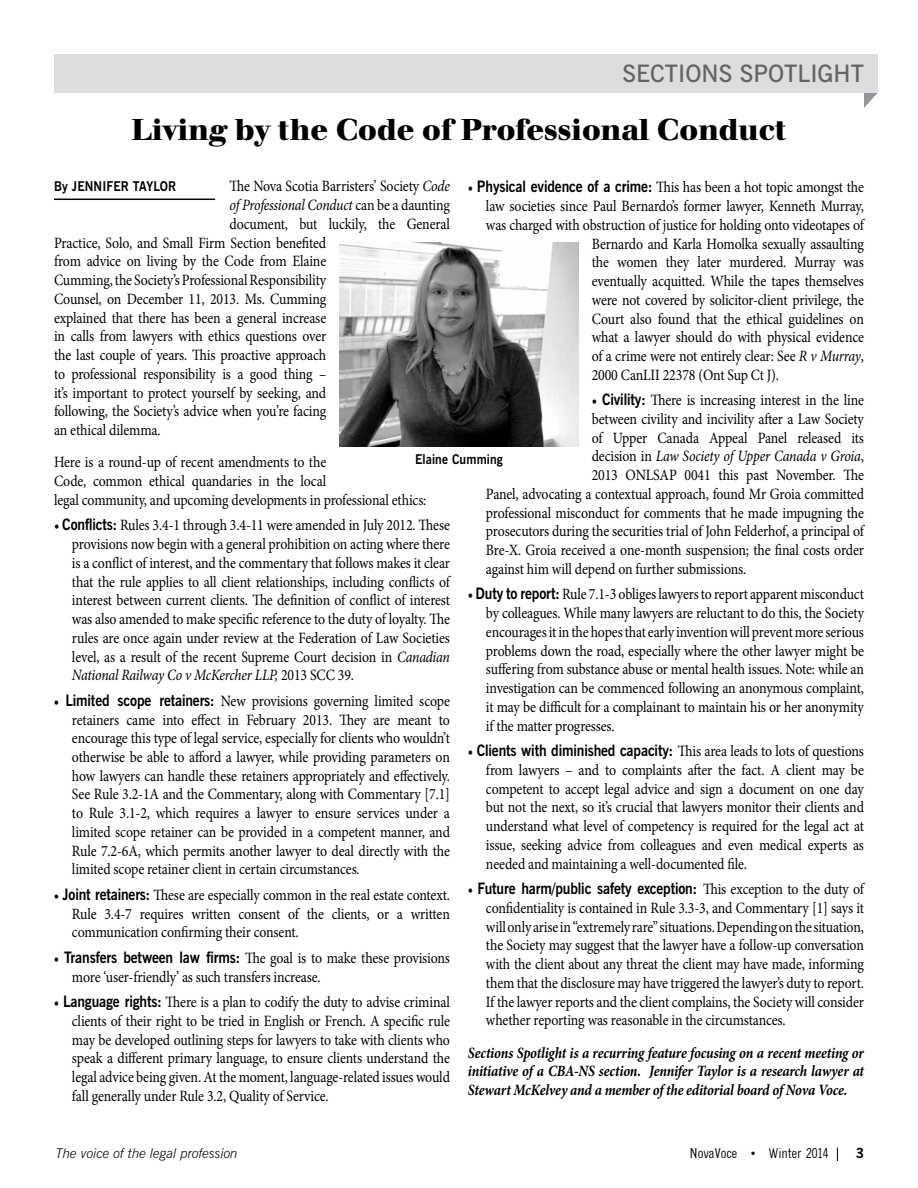
<style>
.page{position:relative;width:918px;height:1188px;background:#fff}
.page>*{position:absolute;margin:0;border:0;box-sizing:border-box;transform-origin:0 0}
.t1{font:700 31.5px "Walbaum Buc T";color:#000}
.t2{font:600 24px "News Gothic BT";color:#636466}
.t3{font:15.75px/18.8px "Minion Pro";letter-spacing:-.01em;color:#000;text-align:justify;scale:.88 1}
.t4{font:italic 700 15.75px/18.8px "Minion Pro";letter-spacing:-.015em;color:#000;text-align:justify;scale:.88 1}
.t5{font:italic 15.75px "Minion Pro";letter-spacing:-.015em;color:#000;scale:.88 1}
.t6{font:700 15.75px "News Gothic BT";letter-spacing:-.01em;color:#000;scale:.88 1}
.t7{font:700 13.5px "News Gothic BT";letter-spacing:.01em;color:#000;scale:.9 1}
.t8{font:italic 300 13.5px "News Gothic BT";color:#000}
.t9{font:condensed 13.5px "M News Gothic";color:#000}
.t10{font:700 13.5px "M News Gothic";color:#000}
.s1{font-style:italic}
.s2{font-style:normal}
.s3{font-family:"News Gothic BT";font-weight:700}
.s4{font-family:"Minion Pro";font-weight:400}
</style>
<div class="page">
<svg style="left:837px;top:1148px;width:1px;height:13px"></svg>
<svg style="left:864px;top:93px;width:13px;height:15px"></svg>
<div style="left:54px;top:54px;width:824px;height:39px;background:#dcddde"></div>
<hr style="left:54px;top:199px;width:161px;height:1px;background:#000">
<img style="left:340px;top:242px;width:238px;height:204px">
<h2 class="t2" style="left:623px;top:58px;width:243px">SECTIONS SPOTLIGHT</h2>
<h1 class="t1" style="left:132px;top:111px;width:656px">Living by the Code of Professional Conduct</h1>
<p class="t7" style="left:54px;top:178px;width:137px">By JENNIFER TAYLOR</p>
<p class="t3" style="left:230px;top:177px;width:252px">The Nova Scotia Barristers’ Society <span class="s1">Code</span></p>
<p class="t5" style="left:230px;top:194px;width:252px">of Professional Conduct <span class="s2">can be a daunting</span></p>
<p class="t3" style="left:230px;top:215px;width:252px">document, but luckily, the General</p>
<p class="t3" style="left:54px;top:233px;width:311px">Practice, Solo, and Small Firm Section benefited</p>
<p class="t3" style="left:54px;top:252px;width:311px">from advice on living by the Code from Elaine</p>
<p class="t3" style="left:54px;top:271px;width:311px">Cumming, the Society’s Professional Responsibility</p>
<p class="t3" style="left:54px;top:290px;width:311px">Counsel, on December 11, 2013. Ms. Cumming</p>
<p class="t3" style="left:54px;top:308px;width:311px">explained that there has been a general increase</p>
<p class="t3" style="left:54px;top:327px;width:311px">in calls from lawyers with ethics questions over</p>
<p class="t3" style="left:54px;top:346px;width:311px">the last couple of years. This proactive approach</p>
<p class="t3" style="left:54px;top:365px;width:311px">to professional responsibility is a good thing –</p>
<p class="t3" style="left:54px;top:383px;width:311px">it’s important to protect yourself by seeking, and</p>
<p class="t3" style="left:54px;top:402px;width:311px">following, the Society’s advice when you’re facing</p>
<p class="t3" style="left:54px;top:421px;width:123px">an ethical dilemma.</p>
<p class="t3" style="left:54px;top:453px;width:425px;text-align:left">Here is a round-up of recent amendments to the<br>Code, common ethical quandaries in the local<br>legal community, and upcoming developments in professional ethics:</p>
<p class="t3" style="left:72px;top:516px;width:431px;text-indent:-18px">• <span class="s3">Conflicts:</span> Rules 3.4-1 through 3.4-11 were amended in July 2012. These provisions now begin with a general prohibition on acting where there is a conflict of interest, and the commentary that follows makes it clear that the rule applies to all client relationships, including conflicts of interest between current clients. The definition of conflict of interest was also amended to make specific reference to the duty of loyalty. The rules are once again under review at the Federation of Law Societies level, as a result of the recent Supreme Court decision in <span class="s1">Canadian National Railway Co v McKercher LLP,</span> 2013 SCC 39.</p>
<p class="t3" style="left:72px;top:691px;width:431px;text-indent:-18px">• <span class="s3">Limited scope retainers:</span> New provisions governing limited scope retainers came into effect in February 2013. They are meant to encourage this type of legal service, especially for clients who wouldn’t otherwise be able to afford a lawyer, while providing parameters on how lawyers can handle these retainers appropriately and effectively.<br>See Rule 3.2-1A and the Commentary, along with Commentary [7.1] to Rule 3.1-2, which requires a lawyer to ensure services under a limited scope retainer can be provided in a competent manner, and Rule 7.2-6A, which permits another lawyer to deal directly with the limited scope retainer client in certain circumstances.</p>
<p class="t3" style="left:72px;top:886px;width:431px;text-indent:-18px">• <span class="s3">Joint retainers:</span> These are especially common in the real estate context.<br>Rule 3.4-7 requires written consent of the clients, or a written communication confirming their consent.</p>
<p class="t3" style="left:72px;top:949px;width:431px;text-indent:-18px">• <span class="s3">Transfers between law firms:</span> The goal is to make these provisions more ‘user-friendly’ as such transfers increase.</p>
<p class="t3" style="left:72px;top:993px;width:431px;text-indent:-18px">• <span class="s3">Language rights:</span> There is a plan to codify the duty to advise criminal clients of their right to be tried in English or French. A specific rule may be developed outlining steps for lawyers to take with clients who speak a different primary language, to ensure clients understand the legal advice being given. At the moment, language-related issues would fall generally under Rule 3.2, Quality of Service.</p>
<p class="t3" style="left:468px;top:178px;width:452px">• <span class="s3">Physical evidence of a crime:</span> This has been a hot topic amongst the</p>
<p class="t3" style="left:486px;top:197px;width:431px">law societies since Paul Bernardo’s former lawyer, Kenneth Murray,</p>
<p class="t3" style="left:486px;top:216px;width:431px">was charged with obstruction of justice for holding onto videotapes of</p>
<p class="t3" style="left:592px;top:234px;width:311px">Bernardo and Karla Homolka sexually assaulting</p>
<p class="t3" style="left:592px;top:253px;width:311px">the women they later murdered. Murray was</p>
<p class="t3" style="left:592px;top:272px;width:311px">eventually acquitted. While the tapes themselves</p>
<p class="t3" style="left:592px;top:290px;width:311px">were not covered by solicitor-client privilege, the</p>
<p class="t3" style="left:592px;top:309px;width:311px">Court also found that the ethical guidelines on</p>
<p class="t3" style="left:592px;top:328px;width:311px">what a lawyer should do with physical evidence</p>
<p class="t3" style="left:592px;top:347px;width:311px">of a crime were not entirely clear: See <span class="s1">R v Murray</span>,</p>
<p class="t3" style="left:592px;top:365px;width:214px">2000 CanLII 22378 (Ont Sup Ct J).</p>
<p class="t3" style="left:592px;top:391px;width:311px">• <span class="s3">Civility:</span> There is increasing interest in the line</p>
<p class="t3" style="left:592px;top:410px;width:311px">between civility and incivility after a Law Society</p>
<p class="t3" style="left:592px;top:428px;width:311px">of Upper Canada Appeal Panel released its</p>
<p class="t5" style="left:592px;top:446px;width:311px"><span class="s2">decision in</span> Law Society of Upper Canada v Groia<span class="s2">,</span></p>
<p class="t3" style="left:592px;top:466px;width:311px">2013 ONLSAP 0041 this past November. The</p>
<p class="t3" style="left:486px;top:485px;width:431px">Panel, advocating a contextual approach, found Mr Groia committed</p>
<p class="t3" style="left:486px;top:503px;width:431px">professional misconduct for comments that he made impugning the</p>
<p class="t3" style="left:486px;top:522px;width:431px">prosecutors during the securities trial of John Felderhof, a principal of</p>
<p class="t3" style="left:486px;top:541px;width:431px">Bre-X. Groia received a one-month suspension; the final costs order</p>
<p class="t3" style="left:486px;top:560px;width:297px">against him will depend on further submissions.</p>
<p class="t3" style="left:486px;top:585px;width:431px;text-indent:-18px">• <span class="s3">Duty to report:</span> Rule 7.1-3 obliges lawyers to report apparent misconduct by colleagues. While many lawyers are reluctant to do this, the Society encourages it in the hopes that early invention will prevent more serious problems down the road, especially where the other lawyer might be suffering from substance abuse or mental health issues. Note: while an investigation can be commenced following an anonymous complaint, it may be difficult for a complainant to maintain his or her anonymity if the matter progresses.</p>
<p class="t3" style="left:486px;top:742px;width:431px;text-indent:-18px">• <span class="s3">Clients with diminished capacity:</span> This area leads to lots of questions from lawyers – and to complaints after the fact. A client may be competent to accept legal advice and sign a document on one day but not the next, so it’s crucial that lawyers monitor their clients and understand what level of competency is required for the legal act at issue, seeking advice from colleagues and even medical experts as needed and maintaining a well-documented file.</p>
<p class="t6" style="left:468px;top:879px;width:452px"><span class="s4">•</span> Future harm/public safety exception: <span class="s4">This exception to the duty of</span></p>
<p class="t3" style="left:486px;top:899px;width:431px">confidentiality is contained in Rule 3.3-3, and Commentary [1] says it will only arise in “extremely rare” situations. Depending on the situation, the Society may suggest that the lawyer have a follow-up conversation with the client about any threat the client may have made, informing them that the disclosure may have triggered the lawyer’s duty to report.<br>If the lawyer reports and the client complains, the Society will consider whether reporting was reasonable in the circumstances.</p>
<p class="t4" style="left:468px;top:1043px;width:452px">Sections Spotlight is a recurring feature focusing on a recent meeting or initiative of a CBA-NS section. Jennifer Taylor is a research lawyer at Stewart McKelvey and a member of the editorial board of Nova Voce.</p>
<p class="t7" style="left:415px;top:450px;width:99px">Elaine Cumming</p>
<p class="t8" style="left:56px;top:1145px;width:183px">The voice of the legal profession</p>
<p class="t9" style="left:690px;top:1146px;width:141px">NovaVoce • Winter 2014</p>
<p class="t10" style="left:856px;top:1145px;width:10px">3</p>
</div>
